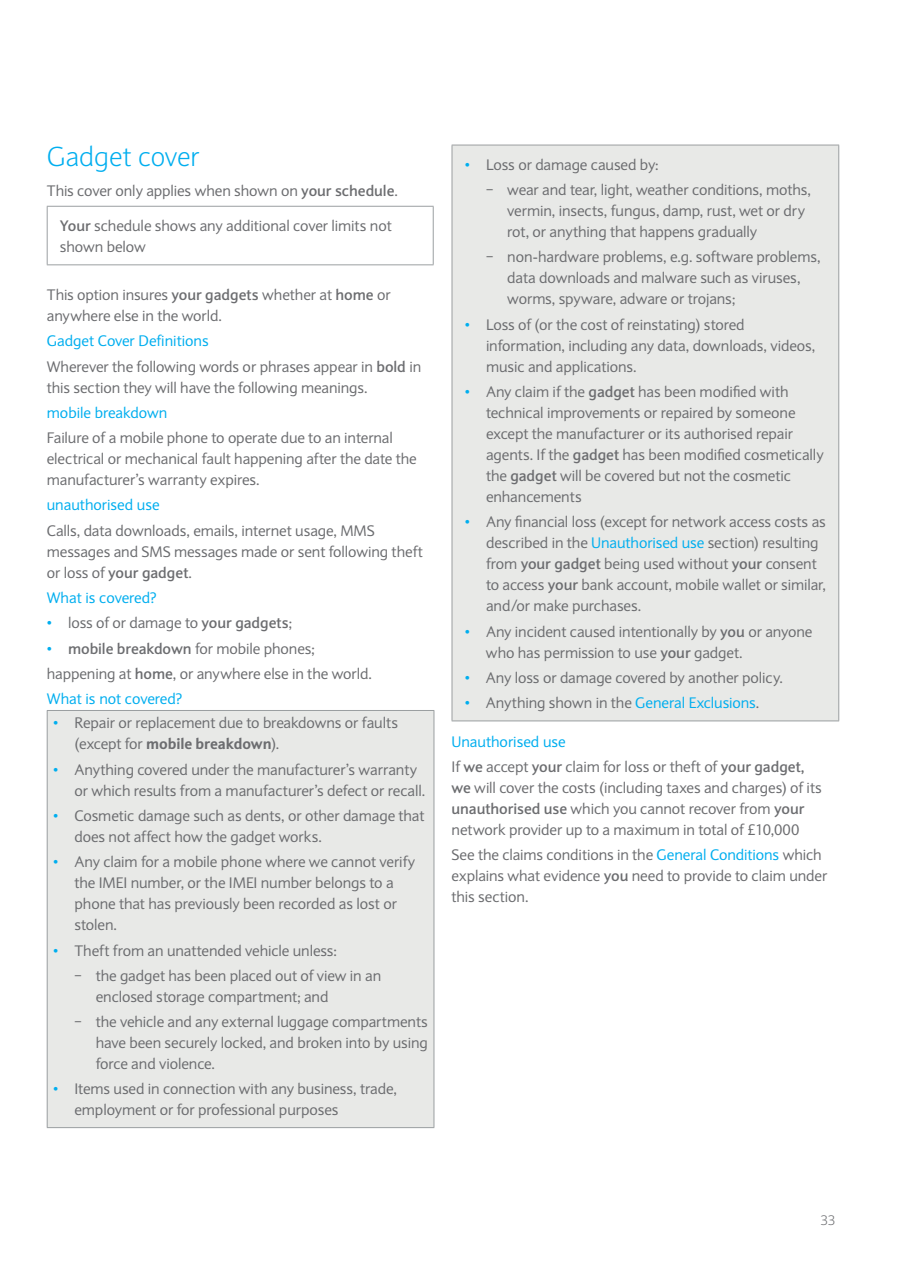
<style>
.page{position:relative;width:898px;height:1268px;background:#fff}
.page>*{position:absolute;margin:0;border:0;box-sizing:border-box;transform-origin:0 0}
.t1{font:300 27px "Expert Sans";color:#00aeef}
.t2{font:15px/21px "Expert Sans";letter-spacing:-.005em;color:#6c6d70}
.t3{font:15px "Expert Sans";color:#00aeef}
.t4{font:300 13.5px "Expert Sans";color:#6c6d70}
.s1{font-weight:700}
.s2{color:#00aeef}
.s3{font-weight:800}
</style>
<div class="page">
<hr style="left:47px;top:206px;width:386px;height:1px;background:#9b9fa1">
<hr style="left:47px;top:206px;width:1px;height:58px;background:#9b9fa1">
<hr style="left:432px;top:206px;width:1px;height:58px;background:#9b9fa1">
<hr style="left:47px;top:264px;width:386px;height:1px;background:#9b9fa1">
<div style="left:47px;top:710px;width:387px;height:417px;background:#e8e9e7"></div>
<hr style="left:47px;top:710px;width:387px;height:1px;background:#9b9fa1">
<hr style="left:47px;top:710px;width:1px;height:416px;background:#9b9fa1">
<hr style="left:433px;top:710px;width:1px;height:416px;background:#9b9fa1">
<hr style="left:47px;top:1126px;width:387px;height:1px;background:#9b9fa1">
<div style="left:452px;top:145px;width:386px;height:575px;background:#e8e9e7"></div>
<hr style="left:451px;top:145px;width:387px;height:1px;background:#9b9fa1">
<hr style="left:451px;top:145px;width:1px;height:575px;background:#9b9fa1">
<hr style="left:838px;top:145px;width:1px;height:575px;background:#9b9fa1">
<hr style="left:451px;top:720px;width:387px;height:1px;background:#9b9fa1">
<h1 class="t1" style="left:47px;top:140px;width:154px">Gadget cover</h1>
<p class="t2" style="left:47px;top:180px;width:352px">This cover only applies when shown on <span class="s1">your schedule</span>.</p>
<p class="t2" style="left:60px;top:215px;width:333px"><span class="s1">Your</span> schedule shows any additional cover limits not shown below</p>
<p class="t2" style="left:47px;top:284px;width:345px">This option insures <span class="s1">your gadgets</span> whether at <span class="s1">home</span> or anywhere else in the world.</p>
<p class="t2" style="left:47px;top:328px;width:376px;line-height:25.2px"><span class="s2">Gadget Cover Definitions<br></span>Wherever the following words or phrases appear in <span class="s1">bold</span> in</p>
<p class="t2" style="left:47px;top:376px;width:322px">this section they will have the following meanings.</p>
<p class="t3" style="left:47px;top:403px;width:122px">mobile breakdown</p>
<p class="t2" style="left:47px;top:427px;width:371px">Failure of a mobile phone to operate due to an internal electrical or mechanical fault happening after the date the manufacturer’s warranty expires.</p>
<p class="t3" style="left:47px;top:495px;width:114px">unauthorised use</p>
<p class="t2" style="left:47px;top:519px;width:377px">Calls, data downloads, emails, internet usage, MMS messages and SMS messages made or sent following theft or loss of <span class="s1">your gadget</span>.</p>
<p class="t3" style="left:47px;top:588px;width:111px">What is covered?</p>
<p class="t2" style="left:47px;top:612px;width:247px"><span class="s2">•</span> loss of or damage to <span class="s1">your gadgets</span>;</p>
<p class="t2" style="left:47px;top:635px;width:326px;line-height:25.2px"><span class="s2">•</span> <span class="s1">mobile breakdown</span> for mobile phones; happening at <span class="s1">home</span>, or anywhere else in the world.<br><span class="s2">What is not covered?</span></p>
<p class="t2" style="left:74px;top:712px;width:325px;text-indent:-21px"><span class="s2">•</span> Repair or replacement due to breakdowns or faults (except for <span class="s3">mobile breakdown</span>).</p>
<p class="t2" style="left:74px;top:758px;width:352px;text-indent:-21px"><span class="s2">•</span> Anything covered under the manufacturer’s warranty or which results from a manufacturer’s defect or recall.</p>
<p class="t2" style="left:74px;top:804px;width:351px;text-indent:-21px"><span class="s2">•</span> Cosmetic damage such as dents, or other damage that does not affect how the gadget works.</p>
<p class="t2" style="left:74px;top:851px;width:342px;text-indent:-21px"><span class="s2">•</span> Any claim for a mobile phone where we cannot verify the IMEI number, or the IMEI number belongs to a phone that has previously been recorded as lost or stolen.</p>
<p class="t2" style="left:74px;top:937px;width:308px;line-height:25.2px;text-indent:-21px"><span class="s2">•</span> Theft from an unattended vehicle unless:<br>− the gadget has been placed out of view in an</p>
<p class="t2" style="left:74px;top:983px;width:355px;line-height:25.2px;text-indent:21px">enclosed storage compartment; and<br>− the vehicle and any external luggage compartments</p>
<p class="t2" style="left:96px;top:1031px;width:333px">have been securely locked, and broken into by using force and violence.</p>
<p class="t2" style="left:74px;top:1078px;width:324px;text-indent:-21px"><span class="s2">•</span> Items used in connection with any business, trade, employment or for professional purposes</p>
<p class="t2" style="left:486px;top:152px;width:326px;line-height:25.2px;text-indent:-21px"><span class="s2">•</span> Loss or damage caused by:<br>− wear and tear, light, weather conditions, moths,</p>
<p class="t2" style="left:507px;top:200px;width:299px">vermin, insects, fungus, damp, rust, wet or dry rot, or anything that happens gradually</p>
<p class="t2" style="left:507px;top:246px;width:314px;text-indent:-21px">− non-hardware problems, e.g. software problems, data downloads and malware such as viruses, worms, spyware, adware or trojans;</p>
<p class="t2" style="left:486px;top:313px;width:331px;text-indent:-21px"><span class="s2">•</span> Loss of (or the cost of reinstating) stored information, including any data, downloads, videos, music and applications.</p>
<p class="t2" style="left:486px;top:381px;width:339px;text-indent:-21px"><span class="s2">•</span> Any claim if the <span class="s1">gadget</span> has been modified with technical improvements or repaired by someone except the manufacturer or its authorised repair agents. If the <span class="s1">gadget</span> has been modified cosmetically the <span class="s1">gadget</span> will be covered but not the cosmetic enhancements</p>
<p class="t2" style="left:486px;top:511px;width:341px;text-indent:-21px"><span class="s2">•</span> Any financial loss (except for network access costs as described in the <span class="s2">Unauthorised use</span> section) resulting from <span class="s1">your gadget</span> being used without <span class="s1">your</span> consent to access <span class="s1">your</span> bank account, mobile wallet or similar, and/or make purchases.</p>
<p class="t2" style="left:486px;top:620px;width:328px;text-indent:-21px"><span class="s2">•</span> Any incident caused intentionally by <span class="s1">you</span> or anyone who has permission to use <span class="s1">your</span> gadget.</p>
<p class="t2" style="left:464px;top:666px;width:319px"><span class="s2">•</span> Any loss or damage covered by another policy.</p>
<p class="t2" style="left:464px;top:692px;width:296px"><span class="s2">•</span> Anything shown in the <span class="s2">General Exclusions</span>.</p>
<p class="t2" style="left:451px;top:728px;width:354px;line-height:25.2px"><span class="s2">Unauthorised use<br></span>If <span class="s1">we</span> accept <span class="s1">your</span> claim for loss or theft of <span class="s1">your gadget,</span></p>
<p class="t2" style="left:451px;top:776px;width:372px"><span class="s1">we</span> will cover the costs (including taxes and charges) of its <span class="s1">unauthorised use</span> which you cannot recover from <span class="s1">your </span>network provider up to a maximum in total of £10,000</p>
<p class="t2" style="left:451px;top:844px;width:377px">See the claims conditions in the <span class="s2">General Conditions</span> which explains what evidence <span class="s1">you</span> need to provide to claim under this section.</p>
<p class="t4" style="left:820px;top:1211px;width:17px">33</p>
</div>
